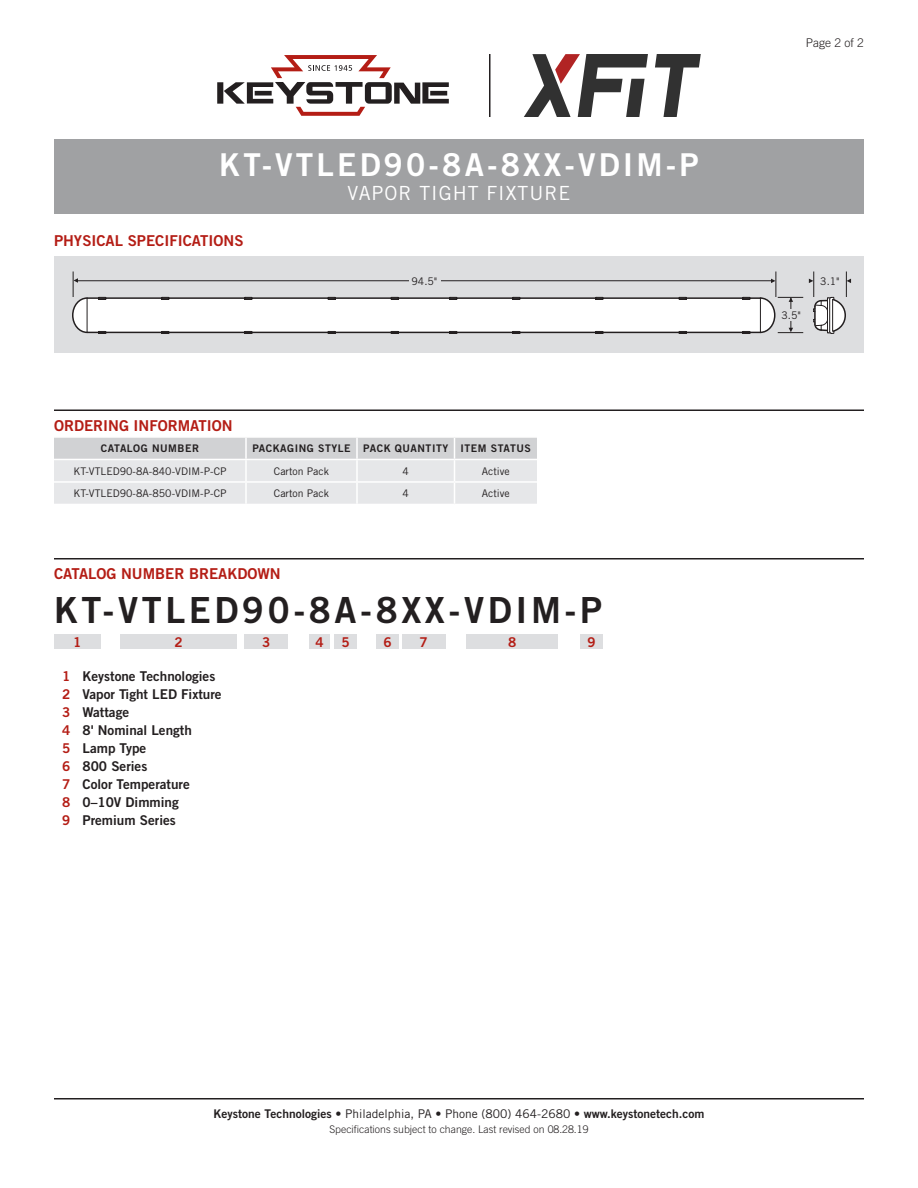
<style>
.page{position:relative;width:918px;height:1188px;background:#fff}
.page>*{position:absolute;margin:0;border:0;box-sizing:border-box;transform-origin:0 0}
.CatalogNumber{font:36px "Trade Gothic Bold Two";letter-spacing:.1em;color:#231f20}
.t1{font:31.5px "Trade Gothic Bold Two";letter-spacing:.1em;color:#fff}
.SubTitle{font:19.5px "Trade Gothic";letter-spacing:.05em;color:#fff}
.Heading_01{font:15px "Trade Gothic Bold Two";color:#b41d15}
.Catalog_Key{font:13.5px "Trade Gothic Bold Two";color:#231f20}
.Catalog_BarNumber{font:13.5px "Trade Gothic Bold Two";color:#b41d15}
.t2{font:12px "Trade Gothic Bold Two";color:#231f20}
.Page{font:300 12px "Trade Gothic";color:#231f20}
.Table_Text{font:10.5px "Trade Gothic";color:#231f20}
.Rev{font:300 10.5px "Trade Gothic";color:#231f20}
.Table_Header_Caps{font:10.5px "Trade Gothic Bold Two";letter-spacing:.05em;color:#231f20}
.Art_Callout{font:10.5px "Trade Gothic";color:#231f20}
.s1{color:#b41d15}
.s2{font-family:"Trade Gothic"}
</style>
<div class="page">
<hr style="left:54px;top:1098px;width:810px;height:2px;background:#231f20">
<div style="left:54px;top:140px;width:810px;height:74px;background:#a0a1a3"></div>
<svg style="left:54px;top:437px;width:483px;height:67px;background:#e1e2e3"></svg>
<hr style="left:54px;top:410px;width:810px;height:1px;background:#231f20">
<div style="left:54px;top:256px;width:810px;height:97px;background:#dddee0"></div>
<svg style="left:72px;top:272px;width:731px;height:62px"></svg>
<svg style="left:809px;top:272px;width:42px;height:62px"></svg>
<hr style="left:54px;top:558px;width:810px;height:2px;background:#231f20">
<div style="left:54px;top:634px;width:46px;height:16px;background:#dddee0"></div>
<div style="left:120px;top:634px;width:117px;height:16px;background:#dddee0"></div>
<div style="left:244px;top:634px;width:44px;height:16px;background:#dddee0"></div>
<div style="left:309px;top:634px;width:21px;height:16px;background:#dddee0"></div>
<div style="left:334px;top:634px;width:23px;height:16px;background:#dddee0"></div>
<div style="left:580px;top:634px;width:23px;height:16px;background:#dddee0"></div>
<div style="left:376px;top:634px;width:23px;height:16px;background:#dddee0"></div>
<div style="left:402px;top:634px;width:44px;height:16px;background:#dddee0"></div>
<div style="left:466px;top:634px;width:92px;height:16px;background:#dddee0"></div>
<svg style="left:217px;top:55px;width:232px;height:61px"></svg>
<hr style="left:489px;top:54px;width:1px;height:63px;background:#231f20">
<svg style="left:524px;top:54px;width:177px;height:63px"></svg>
<p class="t1" style="left:219px;top:146px;width:481px">KT-VTLED90-8A-8XX-VDIM-P</p>
<p class="SubTitle" style="left:348px;top:181px;width:224px">VAPOR TIGHT FIXTURE</p>
<p class="Heading_01" style="left:54px;top:231px;width:191px">PHYSICAL SPECIFICATIONS</p>
<p class="Page" style="left:806px;top:36px;width:60px">Page 2 of 2</p>
<p class="Art_Callout" style="left:412px;top:274px;width:27px">94.5"</p>
<p class="Art_Callout" style="left:820px;top:274px;width:21px">3.1"</p>
<p class="Heading_01" style="left:54px;top:416px;width:180px">ORDERING INFORMATION</p>
<p class="Table_Header_Caps" style="left:101px;top:442px;width:100px">CATALOG NUMBER</p>
<p class="Table_Header_Caps" style="left:252px;top:442px;width:100px">PACKAGING STYLE</p>
<p class="Table_Header_Caps" style="left:363px;top:442px;width:86px">PACK QUANTITY</p>
<p class="Table_Header_Caps" style="left:461px;top:442px;width:72px">ITEM STATUS</p>
<p class="Table_Text" style="left:73px;top:465px;width:155px">KT-VTLED90-8A-840-VDIM-P-CP</p>
<p class="Table_Text" style="left:274px;top:465px;width:57px">Carton Pack</p>
<p class="Table_Text" style="left:403px;top:465px;width:8px">4</p>
<p class="Table_Text" style="left:482px;top:465px;width:29px">Active</p>
<p class="Table_Text" style="left:73px;top:487px;width:155px">KT-VTLED90-8A-850-VDIM-P-CP</p>
<p class="Table_Text" style="left:274px;top:487px;width:57px">Carton Pack</p>
<p class="Table_Text" style="left:403px;top:487px;width:8px">4</p>
<p class="Table_Text" style="left:482px;top:487px;width:29px">Active</p>
<p class="Heading_01" style="left:54px;top:564px;width:228px">CATALOG NUMBER BREAKDOWN</p>
<p class="CatalogNumber" style="left:54px;top:588px;width:550px">KT-VTLED90-8A-8XX-VDIM-P</p>
<p class="Catalog_BarNumber" style="left:73px;top:634px;width:10px">1</p>
<p class="Catalog_BarNumber" style="left:174px;top:634px;width:10px">2</p>
<p class="Catalog_BarNumber" style="left:262px;top:634px;width:10px">3</p>
<p class="Catalog_BarNumber" style="left:315px;top:634px;width:10px">4</p>
<p class="Catalog_BarNumber" style="left:342px;top:634px;width:10px">5</p>
<p class="Catalog_BarNumber" style="left:384px;top:634px;width:10px">6</p>
<p class="Catalog_BarNumber" style="left:420px;top:634px;width:10px">7</p>
<p class="Catalog_BarNumber" style="left:508px;top:634px;width:10px">8</p>
<p class="Catalog_BarNumber" style="left:588px;top:634px;width:10px">9</p>
<p class="Catalog_Key" style="left:62px;top:668px;width:155px"><span class="s1">1</span> Keystone Technologies</p>
<p class="Catalog_Key" style="left:62px;top:686px;width:161px"><span class="s1">2</span> Vapor Tight LED Fixture</p>
<p class="Catalog_Key" style="left:62px;top:704px;width:68px"><span class="s1">3</span> Wattage</p>
<p class="Catalog_Key" style="left:62px;top:722px;width:131px"><span class="s1">4</span> 8' Nominal Length</p>
<p class="Catalog_Key" style="left:62px;top:740px;width:86px"><span class="s1">5</span> Lamp Type</p>
<p class="Catalog_Key" style="left:62px;top:758px;width:87px"><span class="s1">6</span> 800 Series</p>
<p class="Catalog_Key" style="left:62px;top:776px;width:129px"><span class="s1">7</span> Color Temperature</p>
<p class="Catalog_Key" style="left:62px;top:794px;width:118px"><span class="s1">8</span> 0–10V Dimming</p>
<p class="Catalog_Key" style="left:62px;top:812px;width:115px"><span class="s1">9</span> Premium Series</p>
<p class="Art_Callout" style="left:781px;top:309px;width:21px">3.5"</p>
<p class="t2" style="left:214px;top:1106px;width:492px">Keystone Technologies <span class="s2">• Philadelphia, PA • Phone (800) 464-2680 •</span> www.keystonetech.com</p>
<p class="Rev" style="left:329px;top:1123px;width:261px">Specifications subject to change. Last revised on 08.28.19</p>
</div>
